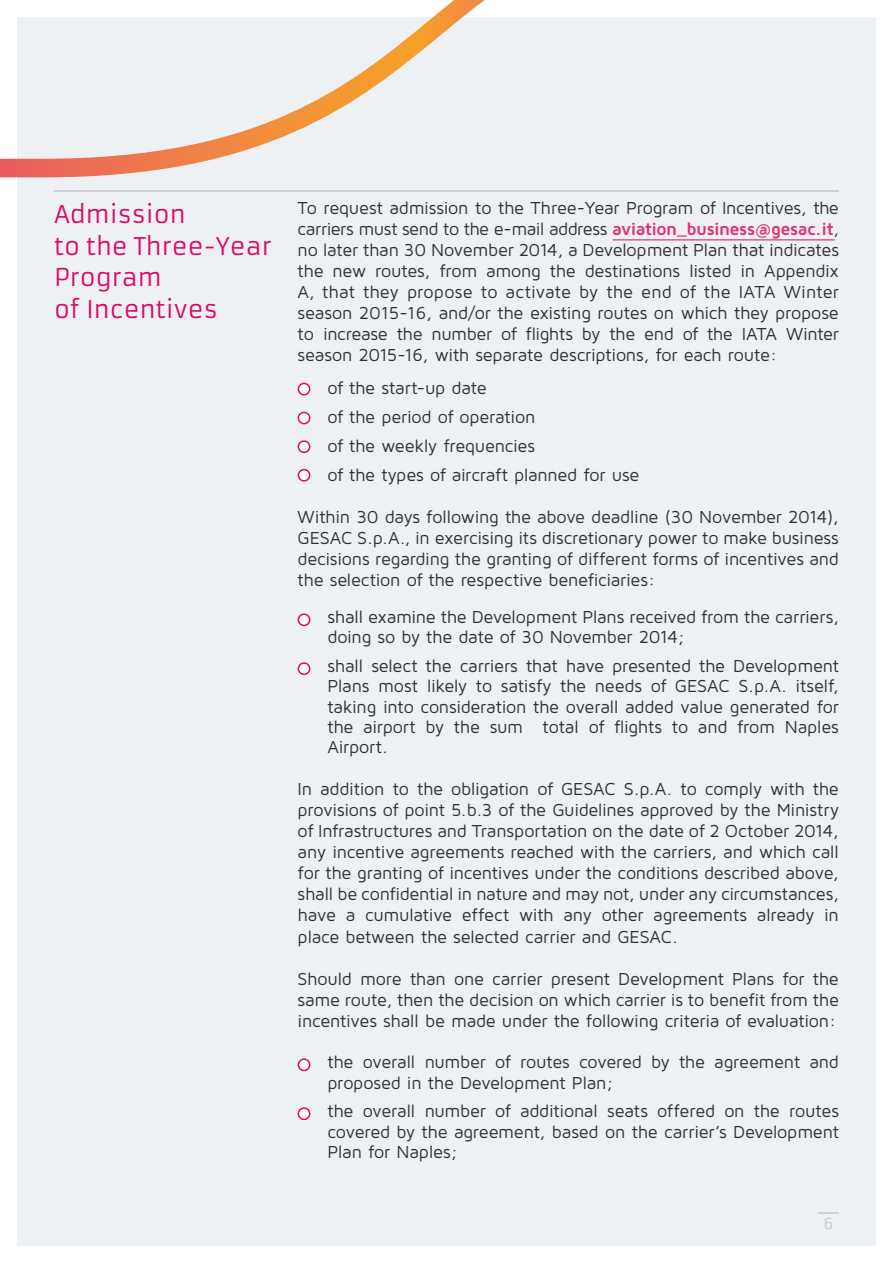
<style>
.page{position:relative;width:893px;height:1263px;background:#fff}
.page>*{position:absolute;margin:0;border:0;box-sizing:border-box;transform-origin:0 0}
.t1{font:24px/31.5px "Armata";color:#e0066a}
.t2{font:18px/21px "Maven Pro";letter-spacing:-.015em;color:#313133;text-align:justify}
.t3{font:15px "Armata";color:#c7c9ca}
.s1{font-weight:700;color:#e33074}
</style>
<div class="page">
<div style="left:17px;top:17px;width:859px;height:1229px;background:#eef1f4"></div>
<hr style="left:818px;top:1212px;width:21px;height:2px;background:#c7c9ca">
<svg style="left:0;top:0;width:485px;height:177px"></svg>
<div style="left:298px;top:383px;width:12px;height:12px;background:#fff;border-radius:50%"></div>
<div style="left:298px;top:383px;width:12px;height:12px;border:2px solid #e0066a;border-radius:50%"></div>
<div style="left:298px;top:412px;width:12px;height:12px;background:#fff;border-radius:50%"></div>
<div style="left:298px;top:412px;width:12px;height:12px;border:2px solid #e0066a;border-radius:50%"></div>
<div style="left:298px;top:441px;width:12px;height:11px;background:#fff;border-radius:50%"></div>
<div style="left:298px;top:440px;width:12px;height:13px;border:2px solid #e0066a;border-radius:50%"></div>
<div style="left:298px;top:614px;width:12px;height:11px;background:#fff;border-radius:50%"></div>
<div style="left:298px;top:613px;width:12px;height:13px;border:2px solid #e0066a;border-radius:50%"></div>
<div style="left:298px;top:1059px;width:12px;height:11px;background:#fff;border-radius:50%"></div>
<div style="left:298px;top:1058px;width:12px;height:13px;border:2px solid #e0066a;border-radius:50%"></div>
<div style="left:298px;top:1108px;width:12px;height:11px;background:#fff;border-radius:50%"></div>
<div style="left:298px;top:1107px;width:12px;height:13px;border:2px solid #e0066a;border-radius:50%"></div>
<div style="left:298px;top:663px;width:12px;height:11px;background:#fff;border-radius:50%"></div>
<div style="left:298px;top:662px;width:12px;height:13px;border:2px solid #e0066a;border-radius:50%"></div>
<div style="left:298px;top:470px;width:12px;height:11px;background:#fff;border-radius:50%"></div>
<div style="left:298px;top:469px;width:12px;height:13px;border:2px solid #e0066a;border-radius:50%"></div>
<hr style="left:54px;top:191px;width:785px;height:1px;background:#aeb0b3">
<hr style="left:613px;top:239px;width:222px;height:1px;background:#e0066a">
<h1 class="t1" style="left:54px;top:199px;width:219px">Admission<br>to the Three-Year<br>Program<br>of Incentives</h1>
<p class="t2" style="left:298px;top:197px;width:543px">To request admission to the Three-Year Program of Incentives, the carriers must send to the e-mail address <span class="s1">aviation_business@gesac.it</span>, no later than 30 November 2014, a Development Plan that indicates the new routes, from among the destinations listed in Appendix A, that they propose to activate by the end of the IATA Winter season 2015-16, and/or the existing routes on which they propose to increase the number of flights by the end of the IATA Winter season 2015-16, with separate descriptions, for each route:</p>
<p class="t2" style="left:327px;top:373px;width:314px;line-height:28.8px;text-align:left">of the start-up date<br>of the period of operation<br>of the weekly frequencies<br>of the types of aircraft planned for use</p>
<p class="t2" style="left:298px;top:506px;width:543px">Within 30 days following the above deadline (30 November 2014), GESAC S.p.A., in exercising its discretionary power to make business decisions regarding the granting of different forms of incentives and the selection of the respective beneficiaries:</p>
<p class="t2" style="left:327px;top:606px;width:513px;line-height:20.2px">shall examine the Development Plans received from the carriers, doing so by the date of 30 November 2014;</p>
<p class="t2" style="left:327px;top:655px;width:513px;line-height:20.2px">shall select the carriers that have presented the Development Plans most likely to satisfy the needs of GESAC S.p.A. itself, taking into consideration the overall added value generated for the airport by the sum total of flights to and from Naples Airport.</p>
<p class="t2" style="left:298px;top:778px;width:543px">In addition to the obligation of GESAC S.p.A. to comply with the provisions of point 5.b.3 of the Guidelines approved by the Ministry of Infrastructures and Transportation on the date of 2 October 2014, any incentive agreements reached with the carriers, and which call for the granting of incentives under the conditions described above, shall be confidential in nature and may not, under any circumstances, have a cumulative effect with any other agreements already in place between the selected carrier and GESAC.</p>
<p class="t2" style="left:298px;top:967px;width:543px">Should more than one carrier present Development Plans for the same route, then the decision on which carrier is to benefit from the incentives shall be made under the following criteria of evaluation:</p>
<p class="t2" style="left:327px;top:1051px;width:513px;line-height:20.2px">the overall number of routes covered by the agreement and proposed in the Development Plan;</p>
<p class="t2" style="left:327px;top:1100px;width:513px;line-height:20.2px">the overall number of additional seats offered on the routes covered by the agreement, based on the carrier’s Development Plan for Naples;</p>
<p class="t3" style="left:823px;top:1214px;width:12px">6</p>
</div>
